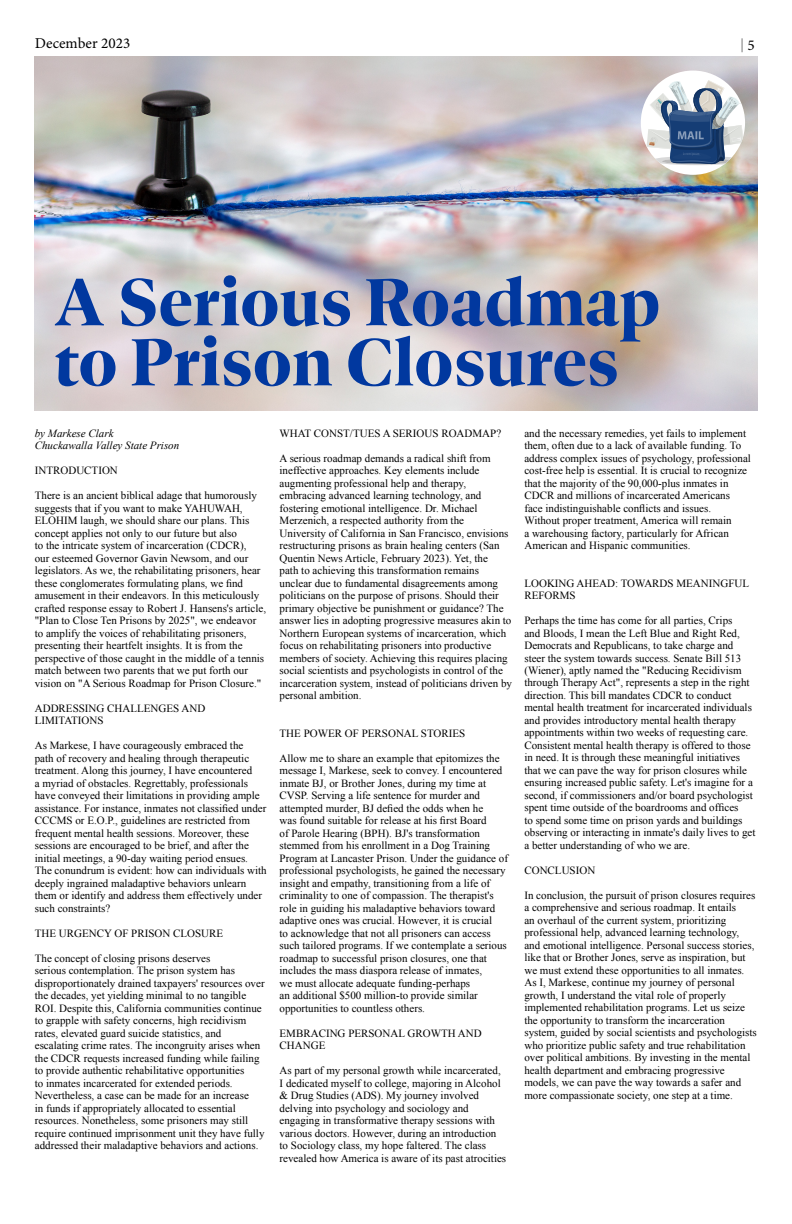
<style>
.page{position:relative;width:792px;height:1224px;background:#fff}
.page>*{position:absolute;margin:0;border:0;box-sizing:border-box;transform-origin:0 0}
.t1{font:700 69px/60px "Dejanire Headline";color:#01389f}
.t2{font:15px "Minion Variable Concept";color:#000}
.t3{font:200 15px "Graphik";color:#000}
.t4{font:11px/12.5px "Times New Roman";color:#000}
.t5{font:italic 11px/12.5px "Times New Roman";color:#000}
.s1{font-family:"Minion Variable Concept";font-weight:400}
</style>
<div class="page">
<img style="left:35px;top:57px;width:722px;height:353px">
<div style="left:641px;top:71px;width:104px;height:104px;background:#fff;border-radius:50%"></div>
<svg style="left:647px;top:80px;width:98px;height:85px"></svg>
<h2 class="t2" style="left:35px;top:33px;width:97px">December 2023</h2>
<h2 class="t3" style="left:741px;top:34px;width:16px">| <span class="s1">5</span></h2>
<h1 class="t1" style="left:54px;top:271px;width:608px">A Serious Roadmap to Prison Closures</h1>
<p class="t5" style="left:35px;top:427px;width:146px">by Markese Clark<br>Chuckawalla Valley State Prison</p>
<p class="t4" style="left:35px;top:464px;width:85px">INTRODUCTION</p>
<p class="t4" style="left:35px;top:489px;width:233px">There is an ancient biblical adage that humorously suggests that if you want to make YAHUWAH, ELOHIM laugh, we should share our plans. This concept applies not only to our future but also<br>to the intricate system of incarceration (CDCR),<br>our esteemed Governor Gavin Newsom, and our legislators. As we, the rehabilitating prisoners, hear these conglomerates formulating plans, we find amusement in their endeavors. In this meticulously crafted response essay to Robert J. Hansens's article, "Plan to Close Ten Prisons by 2025", we endeavor to amplify the voices of rehabilitating prisoners, presenting their heartfelt insights. It is from the perspective of those caught in the middle of a tennis match between two parents that we put forth our vision on "A Serious Roadmap for Prison Closure."</p>
<p class="t4" style="left:35px;top:702px;width:172px">ADDRESSING CHALLENGES AND<br>LIMITATIONS</p>
<p class="t4" style="left:35px;top:739px;width:233px">As Markese, I have courageously embraced the<br>path of recovery and healing through therapeutic treatment. Along this journey, I have encountered<br>a myriad of obstacles. Regrettably, professionals have conveyed their limitations in providing ample assistance. For instance, inmates not classified under CCCMS or E.O.P., guidelines are restricted from frequent mental health sessions. Moreover, these sessions are encouraged to be brief, and after the initial meetings, a 90-day waiting period ensues.<br>The conundrum is evident: how can individuals with deeply ingrained maladaptive behaviors unlearn them or identify and address them effectively under such constraints?</p>
<p class="t4" style="left:35px;top:927px;width:190px">THE URGENCY OF PRISON CLOSURE</p>
<p class="t4" style="left:35px;top:952px;width:231px">The concept of closing prisons deserves<br>serious contemplation. The prison system has disproportionately drained taxpayers' resources over the decades, yet yielding minimal to no tangible ROI. Despite this, California communities continue to grapple with safety concerns, high recidivism rates, elevated guard suicide statistics, and escalating crime rates. The incongruity arises when the CDCR requests increased funding while failing to provide authentic rehabilitative opportunities<br>to inmates incarcerated for extended periods.<br>Nevertheless, a case can be made for an increase<br>in funds if appropriately allocated to essential resources. Nonetheless, some prisoners may still require continued imprisonment unit they have fully addressed their maladaptive behaviors and actions.</p>
<p class="t4" style="left:280px;top:427px;width:223px">WHAT CONST/TUES A SERIOUS ROADMAP?</p>
<p class="t4" style="left:280px;top:452px;width:234px">A serious roadmap demands a radical shift from ineffective approaches. Key elements include augmenting professional help and therapy, embracing advanced learning technology, and fostering emotional intelligence. Dr. Michael Merzenich, a respected authority from the University of California in San Francisco, envisions restructuring prisons as brain healing centers (San Quentin News Article, February 2023). Yet, the<br>path to achieving this transformation remains unclear due to fundamental disagreements among politicians on the purpose of prisons. Should their primary objective be punishment or guidance? The answer lies in adopting progressive measures akin to Northern European systems of incarceration, which focus on rehabilitating prisoners into productive members of society. Achieving this requires placing social scientists and psychologists in control of the incarceration system, instead of politicians driven by personal ambition.</p>
<p class="t4" style="left:280px;top:727px;width:187px">THE POWER OF PERSONAL STORIES</p>
<p class="t4" style="left:280px;top:752px;width:230px">Allow me to share an example that epitomizes the message I, Markese, seek to convey. I encountered inmate BJ, or Brother Jones, during my time at CVSP. Serving a life sentence for murder and attempted murder, BJ defied the odds when he<br>was found suitable for release at his first Board<br>of Parole Hearing (BPH). BJ's transformation stemmed from his enrollment in a Dog Training Program at Lancaster Prison. Under the guidance of professional psychologists, he gained the necessary insight and empathy, transitioning from a life of criminality to one of compassion. The therapist's role in guiding his maladaptive behaviors toward adaptive ones was crucial. However, it is crucial<br>to acknowledge that not all prisoners can access such tailored programs. If we contemplate a serious roadmap to successful prison closures, one that includes the mass diaspora release of inmates,<br>we must allocate adequate funding-perhaps<br>an additional $500 million-to provide similar opportunities to countless others.</p>
<p class="t4" style="left:280px;top:1026px;width:204px">EMBRACING PERSONAL GROWTH AND<br>CHANGE</p>
<p class="t4" style="left:280px;top:1064px;width:228px">As part of my personal growth while incarcerated, I dedicated myself to college, majoring in Alcohol &amp; Drug Studies (ADS). My journey involved delving into psychology and sociology and engaging in transformative therapy sessions with various doctors. However, during an introduction to Sociology class, my hope faltered. The class revealed how America is aware of its past atrocities</p>
<p class="t4" style="left:524px;top:426px;width:228px">and the necessary remedies, yet fails to implement them, often due to a lack of available funding. To address complex issues of psychology, professional cost-free help is essential. It is crucial to recognize that the majority of the 90,000-plus inmates in CDCR and millions of incarcerated Americans face indistinguishable conflicts and issues.<br>Without proper treatment, America will remain<br>a warehousing factory, particularly for African American and Hispanic communities.</p>
<p class="t4" style="left:524px;top:576px;width:226px">LOOKING AHEAD: TOWARDS MEANINGFUL<br>REFORMS</p>
<p class="t4" style="left:524px;top:614px;width:233px">Perhaps the time has come for all parties, Crips<br>and Bloods, I mean the Left Blue and Right Red, Democrats and Republicans, to take charge and steer the system towards success. Senate Bill 513 (Wiener), aptly named the "Reducing Recidivism through Therapy Act", represents a step in the right direction. This bill mandates CDCR to conduct mental health treatment for incarcerated individuals and provides introductory mental health therapy appointments within two weeks of requesting care.<br>Consistent mental health therapy is offered to those in need. It is through these meaningful initiatives that we can pave the way for prison closures while ensuring increased public safety. Let's imagine for a second, if commissioners and/or board psychologist spent time outside of the boardrooms and offices<br>to spend some time on prison yards and buildings observing or interacting in inmate's daily lives to get a better understanding of who we are.</p>
<p class="t4" style="left:524px;top:864px;width:72px">CONCLUSION</p>
<p class="t4" style="left:524px;top:889px;width:234px">In conclusion, the pursuit of prison closures requires a comprehensive and serious roadmap. It entails<br>an overhaul of the current system, prioritizing professional help, advanced learning technology, and emotional intelligence. Personal success stories, like that or Brother Jones, serve as inspiration, but we must extend these opportunities to all inmates.<br>As I, Markese, continue my journey of personal growth, I understand the vital role of properly implemented rehabilitation programs. Let us seize the opportunity to transform the incarceration system, guided by social scientists and psychologists who prioritize public safety and true rehabilitation over political ambitions. By investing in the mental health department and embracing progressive models, we can pave the way towards a safer and more compassionate society, one step at a time.</p>
</div>
